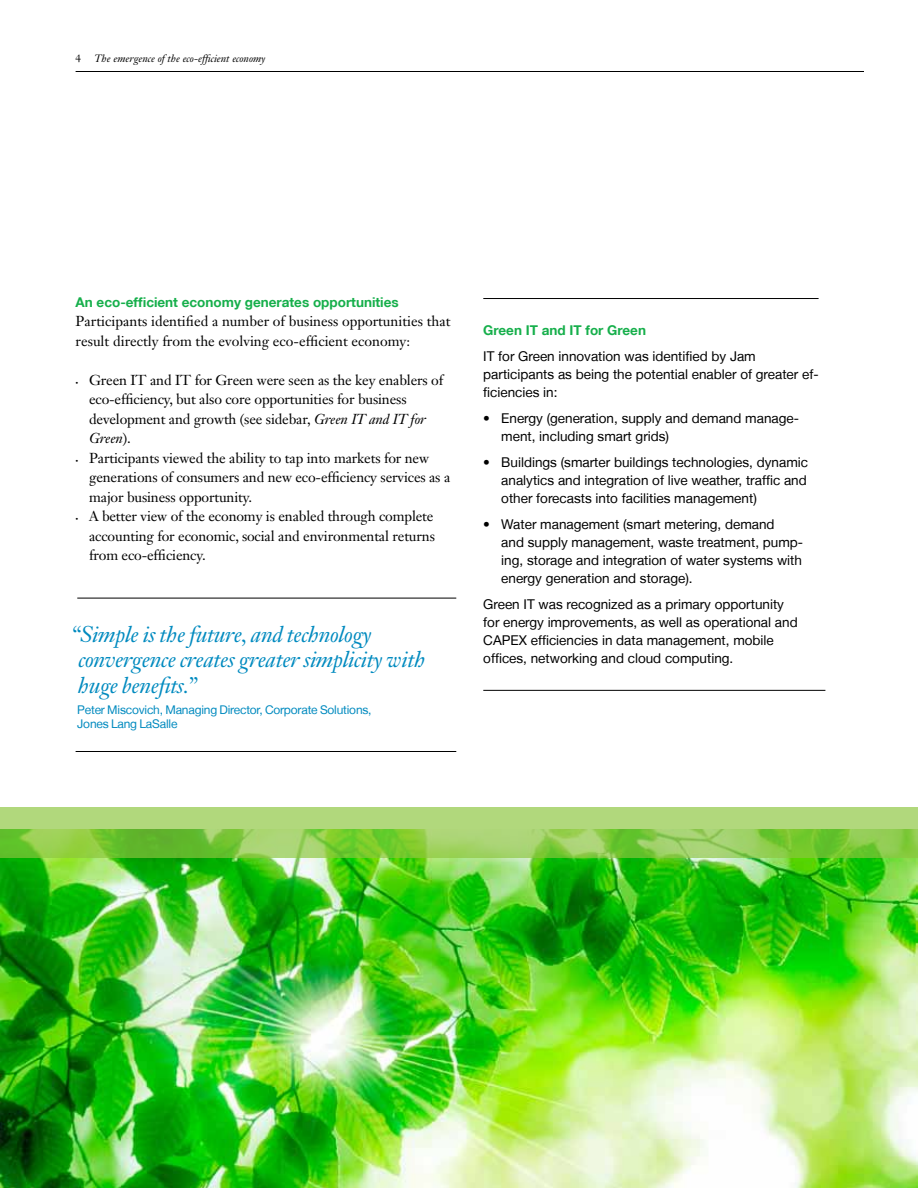
<style>
.page{position:relative;width:918px;height:1188px;background:#fff}
.page>*{position:absolute;margin:0;border:0;box-sizing:border-box;transform-origin:0 0}
.t1{font:italic 22.5px/25.5px "Janson Text LT Std";letter-spacing:-.015em;color:#008abf}
.t2{font:14.25px/19.5px "Janson Text LT Std";letter-spacing:-.01em;color:#000}
.t3{font:13.5px/18px "Helvetica Neue LT";color:#000}
.t4{font:700 13.5px "Helvetica Neue LT";color:#16af4b}
.t5{font:12px/13.5px "Helvetica Neue LT";letter-spacing:-.015em;color:#008abf}
.t6{font:italic 10.5px "Janson Text LT Std";color:#000}
.t7{font:10.5px "Janson Text LT Std";color:#000}
.s1{font-size:5.7px}
.s2{font-style:italic}
</style>
<div class="page">
<hr style="left:76px;top:71px;width:788px;height:1px;background:#000">
<img style="left:0;top:830px;width:918px;height:358px">
<hr style="left:77px;top:598px;width:379px;height:1px;background:#000">
<hr style="left:483px;top:298px;width:336px;height:1px;background:#000">
<svg style="left:1px;top:807px;width:917px;height:50px;background:#99d060"></svg>
<hr style="left:76px;top:751px;width:380px;height:1px;background:#000">
<hr style="left:483px;top:690px;width:342px;height:1px;background:#000">
<p class="t7" style="left:76px;top:52px;width:7px">4</p>
<p class="t6" style="left:95px;top:52px;width:172px">The emergence of the eco-efficient economy</p>
<p class="t4" style="left:76px;top:293px;width:325px">An eco-efficient economy generates opportunities</p>
<p class="t2" style="left:76px;top:311px;width:376px">Participants identified a number of business opportunities that result directly from the evolving eco-efficient economy:</p>
<p class="t2" style="left:89px;top:370px;width:356px;text-indent:-14px"><span class="s1">•</span> Green IT and IT for Green were seen as the key enablers of eco-efficiency, but also core opportunities for business development and growth (see sidebar, <span class="s2">Green IT and IT for Green</span>).</p>
<p class="t2" style="left:89px;top:448px;width:363px;text-indent:-14px"><span class="s1">•</span> Participants viewed the ability to tap into markets for new generations of consumers and new eco-efficiency services as a major business opportunity.</p>
<p class="t2" style="left:89px;top:506px;width:347px;text-align:justify;text-indent:-14px"><span class="s1">•</span> A better view of the economy is enabled through complete accounting for economic, social and environmental returns from eco-efficiency.</p>
<h1 class="t1" style="left:78px;top:621px;width:349px;text-indent:-7px">“Simple is the future, and technology convergence creates greater simplicity with huge benefits.”</h1>
<p class="t5" style="left:77px;top:703px;width:296px">Peter Miscovich, Managing Director, Corporate Solutions,<br>Jones Lang LaSalle</p>
<p class="t4" style="left:483px;top:321px;width:164px">Green IT and IT for Green</p>
<p class="t3" style="left:483px;top:347px;width:337px">IT for Green innovation was identified by Jam participants as being the potential enabler of greater ef&shy;ficiencies in:</p>
<p class="t3" style="left:501px;top:409px;width:299px;text-indent:-18px">• Energy (generation, supply and demand manage&shy;ment, including smart grids)</p>
<p class="t3" style="left:501px;top:453px;width:308px;text-align:justify;text-indent:-18px">• Buildings (smarter buildings technologies, dynamic analytics and integration of live weather, traffic and other forecasts into facilities management)</p>
<p class="t3" style="left:501px;top:515px;width:303px;text-indent:-18px">• Water management (smart metering, demand<br>and supply management, waste treatment, pump&shy;ing, storage and integration of water systems with energy generation and storage).</p>
<p class="t3" style="left:483px;top:595px;width:316px">Green IT was recognized as a primary opportunity for energy improvements, as well as operational and CAPEX efficiencies in data management, mobile offices, networking and cloud computing.</p>
</div>
